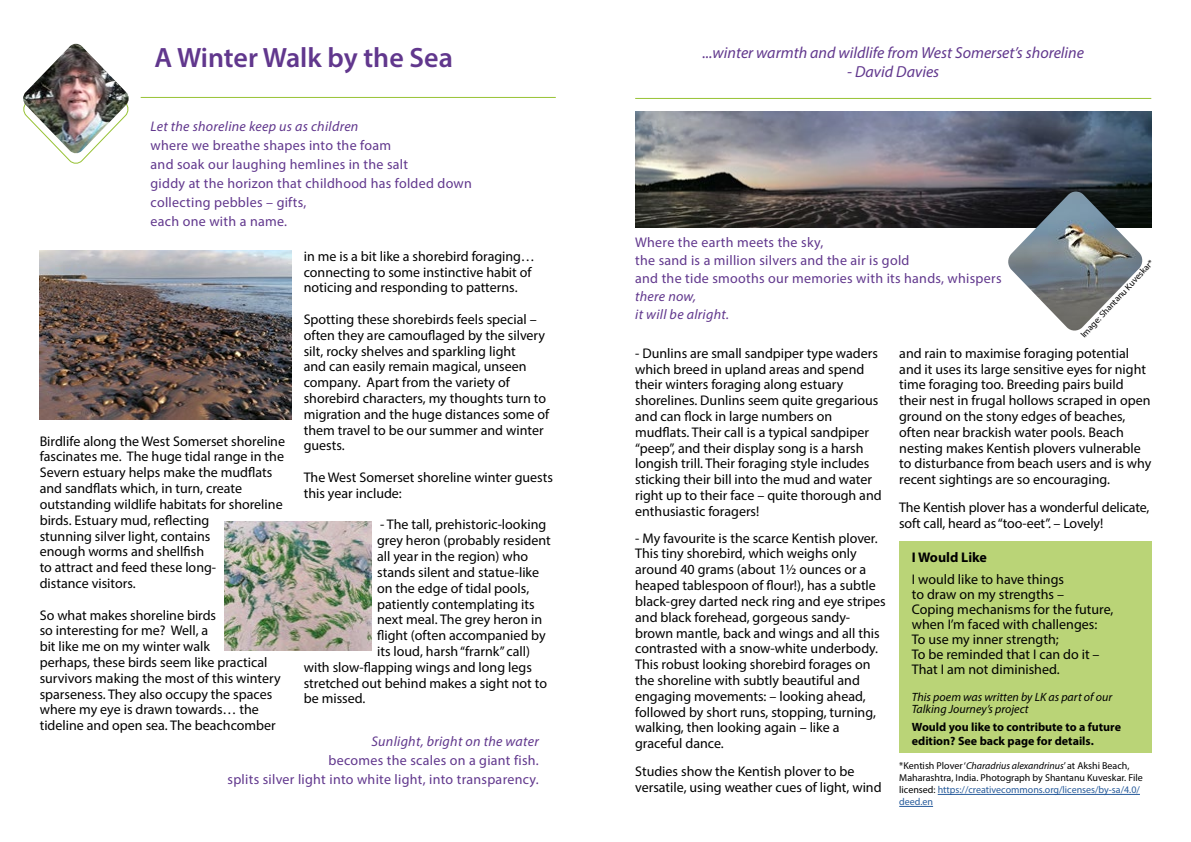
<style>
.page{position:relative;width:1191px;height:842px;background:#fff}
.page>*{position:absolute;margin:0;border:0;box-sizing:border-box;transform-origin:0 0}
.t1{font:600 28px "Myriad Pro";color:#61378d}
.t2{font:italic 16px "Myriad Pro";color:#61378d}
.t3{font:14px/15.8px "Myriad Pro";color:#000}
.t4{font:14px/19px "Myriad Pro";letter-spacing:.02em;color:#61378d}
.t5{font:italic 14px/18px "Myriad Pro";letter-spacing:.02em;color:#61378d}
.t6{font:700 14px "Myriad Pro";color:#000}
.t7{font:700 12px/14px "Myriad Pro";color:#000}
.t8{font:italic 12px/12px "Myriad Pro";color:#000}
.t9{font:10px/12px "Myriad Pro";color:#000}
.t10{font:9px "Myriad Pro";color:#000}
.s1{font-style:italic}
.s2{color:#275b9b}
</style>
<div class="page">
<hr style="left:141px;top:97px;width:415px;height:1px;background:#97c234">
<hr style="left:635px;top:98px;width:516px;height:1px;background:#97c234">
<div style="left:899px;top:541px;width:252px;height:212px;background:#bad477"></div>
<svg style="left:62px;top:154px;width:27px;height:10px"></svg>
<img style="left:23px;top:44px;width:106px;height:110px">
<img style="left:635px;top:111px;width:516px;height:116px">
<img style="left:40px;top:250px;width:252px;height:170px">
<img style="left:224px;top:522px;width:147px;height:129px">
<img style="left:1007px;top:192px;width:136px;height:139px">
<hr style="left:937px;top:794px;width:203px;height:1px;background:#275b9b">
<hr style="left:899px;top:806px;width:34px;height:1px;background:#275b9b">
<h1 class="t1" style="left:154px;top:40px;width:300px">A Winter Walk by the Sea</h1>
<p class="t5" style="left:151px;top:117px;width:209px">Let the shoreline keep us as children</p>
<p class="t4" style="left:151px;top:136px;width:323px">where we breathe shapes into the foam<br>and soak our laughing hemlines in the salt<br>giddy at the horizon that childhood has folded down collecting pebbles – gifts,<br>each one with a name.</p>
<p class="t3" style="left:40px;top:433px;width:247px">Birdlife along the West Somerset shoreline fascinates me. The huge tidal range in the Severn estuary helps make the mudflats and sandflats which, in turn, create outstanding wildlife habitats for shoreline birds. Estuary mud, reflecting<br>stunning silver light, contains<br>enough worms and shellfish<br>to attract and feed these long-<br>distance visitors.</p>
<p class="t3" style="left:40px;top:607px;width:242px">So what makes shoreline birds<br>so interesting for me? Well, a<br>bit like me on my winter walk<br>perhaps, these birds seem like practical survivors making the most of this wintery sparseness. They also occupy the spaces where my eye is drawn towards… the tideline and open sea. The beachcomber</p>
<p class="t3" style="left:304px;top:248px;width:233px">in me is a bit like a shorebird foraging… connecting to some instinctive habit of noticing and responding to patterns.</p>
<p class="t3" style="left:304px;top:311px;width:247px">Spotting these shorebirds feels special – often they are camouflaged by the silvery silt, rocky shelves and sparkling light<br>and can easily remain magical, unseen company. Apart from the variety of shorebird characters, my thoughts turn to migration and the huge distances some of them travel to be our summer and winter guests.</p>
<p class="t3" style="left:304px;top:469px;width:251px">The West Somerset shoreline winter guests this year include:</p>
<p class="t3" style="left:380px;top:517px;width:168px">- The tall, prehistoric-looking</p>
<p class="t3" style="left:377px;top:532px;width:175px">grey heron (probably resident</p>
<p class="t3" style="left:377px;top:548px;width:153px">all year in the region) who</p>
<p class="t3" style="left:377px;top:564px;width:164px">stands silent and statue-like</p>
<p class="t3" style="left:377px;top:580px;width:154px">on the edge of tidal pools,</p>
<p class="t3" style="left:377px;top:596px;width:159px">patiently contemplating its</p>
<p class="t3" style="left:377px;top:611px;width:166px">next meal. The grey heron in</p>
<p class="t3" style="left:377px;top:627px;width:170px">flight (often accompanied by</p>
<p class="t3" style="left:377px;top:643px;width:154px">its loud, harsh “frarnk” call)</p>
<p class="t3" style="left:304px;top:659px;width:230px">with slow-flapping wings and long legs</p>
<p class="t3" style="left:304px;top:675px;width:245px">stretched out behind makes a sight not to</p>
<p class="t3" style="left:304px;top:690px;width:63px">be missed.</p>
<p class="t5" style="left:371px;top:732px;width:169px">Sunlight, bright on the water</p>
<p class="t4" style="left:227px;top:750px;width:313px;text-align:right">becomes the scales on a giant fish.<br>splits silver light into white light, into transparency.</p>
<p class="t2" style="left:702px;top:43px;width:383px">...winter warmth and wildlife from West Somerset’s shoreline</p>
<p class="t2" style="left:847px;top:62px;width:93px">- David Davies</p>
<p class="t4" style="left:635px;top:233px;width:368px;line-height:18px">Where the earth meets the sky,<br>the sand is a million silvers and the air is gold<br>and the tide smooths our memories with its hands, whispers</p>
<p class="t5" style="left:635px;top:287px;width:95px">there now,<br>it will be alright.</p>
<p class="t10" style="left:1078px;top:332px;width:104px;rotate:-47deg">Image: Shantanu Kuveskar*</p>
<p class="t3" style="left:635px;top:345px;width:248px">- Dunlins are small sandpiper type waders which breed in upland areas and spend their winters foraging along estuary shorelines. Dunlins seem quite gregarious and can flock in large numbers on mudflats. Their call is a typical sandpiper “peep”, and their display song is a harsh longish trill. Their foraging style includes sticking their bill into the mud and water right up to their face – quite thorough and enthusiastic foragers!</p>
<p class="t3" style="left:635px;top:530px;width:252px">- My favourite is the scarce Kentish plover.<br>This tiny shorebird, which weighs only around 40 grams (about 1½ ounces or a heaped tablespoon of flour!), has a subtle black-grey darted neck ring and eye stripes and black forehead, gorgeous sandy&shy;brown mantle, back and wings and all this contrasted with a snow-white underbody.<br>This robust looking shorebird forages on the shoreline with subtly beautiful and engaging movements: – looking ahead, followed by short runs, stopping, turning, walking, then looking again – like a graceful dance.</p>
<p class="t3" style="left:635px;top:763px;width:248px">Studies show the Kentish plover to be versatile, using weather cues of light, wind</p>
<p class="t3" style="left:899px;top:345px;width:253px">and rain to maximise foraging potential and it uses its large sensitive eyes for night time foraging too. Breeding pairs build their nest in frugal hollows scraped in open ground on the stony edges of beaches, often near brackish water pools. Beach nesting makes Kentish plovers vulnerable to disturbance from beach users and is why recent sightings are so encouraging.</p>
<p class="t3" style="left:899px;top:499px;width:252px">The Kentish plover has a wonderful delicate, soft call, heard as “too-eet”. – Lovely!</p>
<p class="t6" style="left:912px;top:548px;width:77px">I Would Like</p>
<p class="t3" style="left:912px;top:571px;width:203px;line-height:15px">I would like to have things<br>to draw on my strengths –<br>Coping mechanisms for the future, when I’m faced with challenges:<br>To use my inner strength;<br>To be reminded that I can do it –<br>That I am not diminished.</p>
<p class="t8" style="left:912px;top:691px;width:202px">This poem was written by LK as part of our<br>Talking Journey’s project</p>
<p class="t7" style="left:912px;top:720px;width:211px">Would you like to contribute to a future edition? See back page for details.</p>
<p class="t9" style="left:899px;top:760px;width:245px">*Kentish Plover ‘<span class="s1">Charadrius alexandrinus</span>’ at Akshi Beach, Maharashtra, India. Photograph by Shantanu Kuveskar. File licensed: <span class="s2">https://creativecommons.org/licenses/by-sa/4.0/ deed.en</span></p>
</div>
